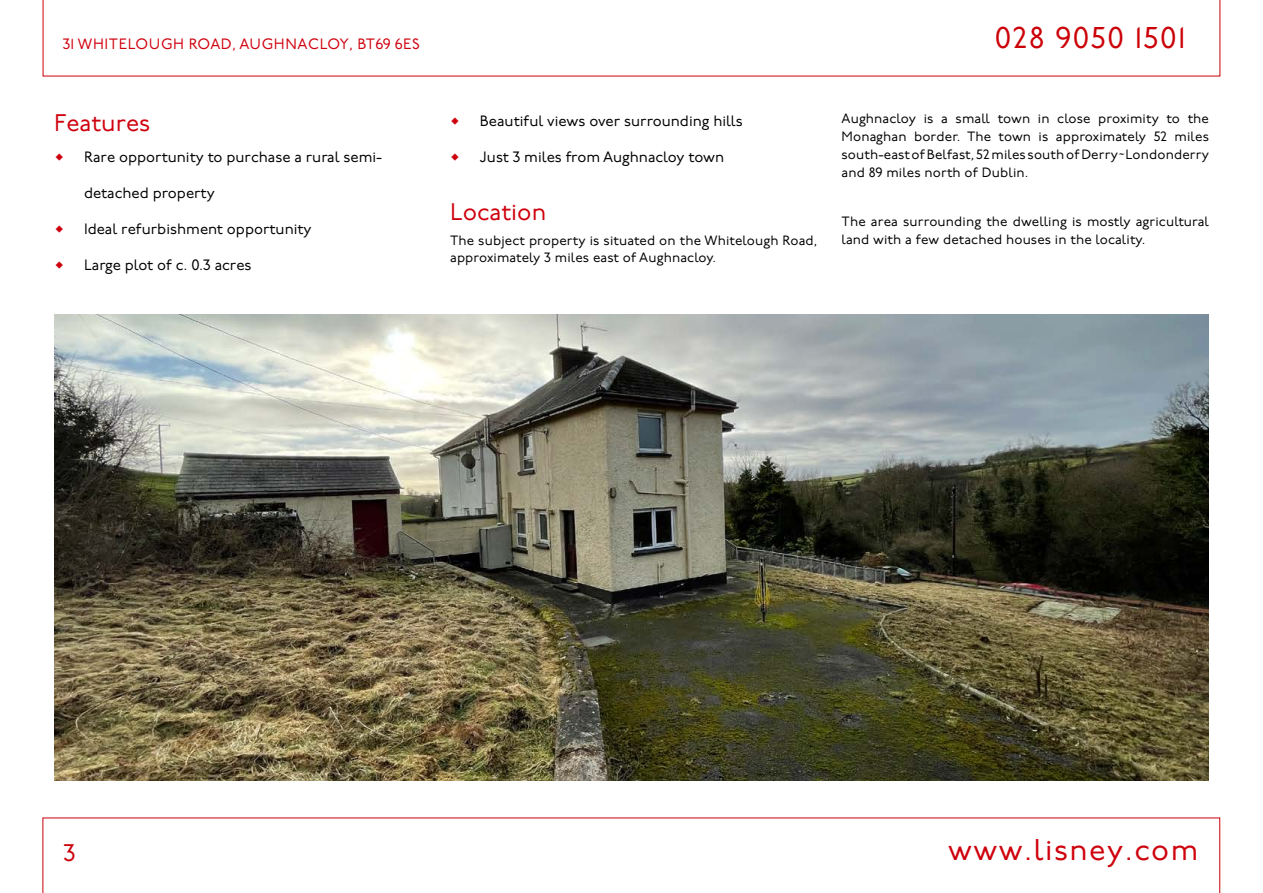
<style>
.page{position:relative;width:1263px;height:893px;background:#fff}
.page>*{position:absolute;margin:0;border:0;box-sizing:border-box;transform-origin:0 0}
.t1{font:30px "P22 Underground";letter-spacing:.05em;color:#cf000d}
.t2{font:30px "P22 Underground";letter-spacing:.05em;color:#cc0008}
.t3{font:24px "P22 Underground";color:#cf000d}
.t4{font:24px "P22 Underground";color:#cc0008}
.t5{font:15px "P22 Underground";color:#000}
.t6{font:15px "P22 Underground";letter-spacing:.04em;color:#cf000d}
.t7{font:13.5px/18px "P22 Underground";letter-spacing:.01em;color:#000}
.s1{font-weight:600;font-size:21px;color:#cf000d}
</style>
<div class="page">
<img style="left:54px;top:314px;width:1155px;height:466px">
<svg style="left:43px;top:818px;width:1177px;height:75px"></svg>
<p class="t6" style="left:63px;top:36px;width:359px">31 WHITELOUGH ROAD, AUGHNACLOY, BT69 6ES</p>
<h2 class="t3" style="left:54px;top:110px;width:98px">Features</h2>
<p class="t5" style="left:54px;top:149px;width:330px"><span class="s1">•</span> Rare opportunity to purchase a rural semi-</p>
<p class="t5" style="left:84px;top:185px;width:132px">detached property</p>
<p class="t5" style="left:54px;top:221px;width:259px"><span class="s1">•</span> Ideal refurbishment opportunity</p>
<p class="t5" style="left:54px;top:257px;width:199px"><span class="s1">•</span> Large plot of c. 0.3 acres</p>
<h1 class="t2" style="left:995px;top:21px;width:192px">028 9050 1501</h1>
<p class="t5" style="left:450px;top:113px;width:294px"><span class="s1">•</span> Beautiful views over surrounding hills</p>
<p class="t5" style="left:450px;top:149px;width:276px"><span class="s1">•</span> Just 3 miles from Aughnacloy town</p>
<h2 class="t3" style="left:450px;top:199px;width:98px">Location</h2>
<p class="t7" style="left:450px;top:231px;width:369px">The subject property is situated on the Whitelough Road, approximately 3 miles east of Aughnacloy.</p>
<p class="t7" style="left:841px;top:110px;width:369px;text-align:justify">Aughnacloy is a small town in close proximity to the Monaghan border. The town is approximately 52 miles south-east of Belfast, 52 miles south of Derry~Londonderry and 89 miles north of Dublin.</p>
<p class="t7" style="left:841px;top:213px;width:369px">The area surrounding the dwelling is mostly agricultural land with a few detached houses in the locality.</p>
<h2 class="t4" style="left:64px;top:839px;width:14px">3</h2>
<h1 class="t1" style="left:948px;top:833px;width:252px">www.lisney.com</h1>
</div>
